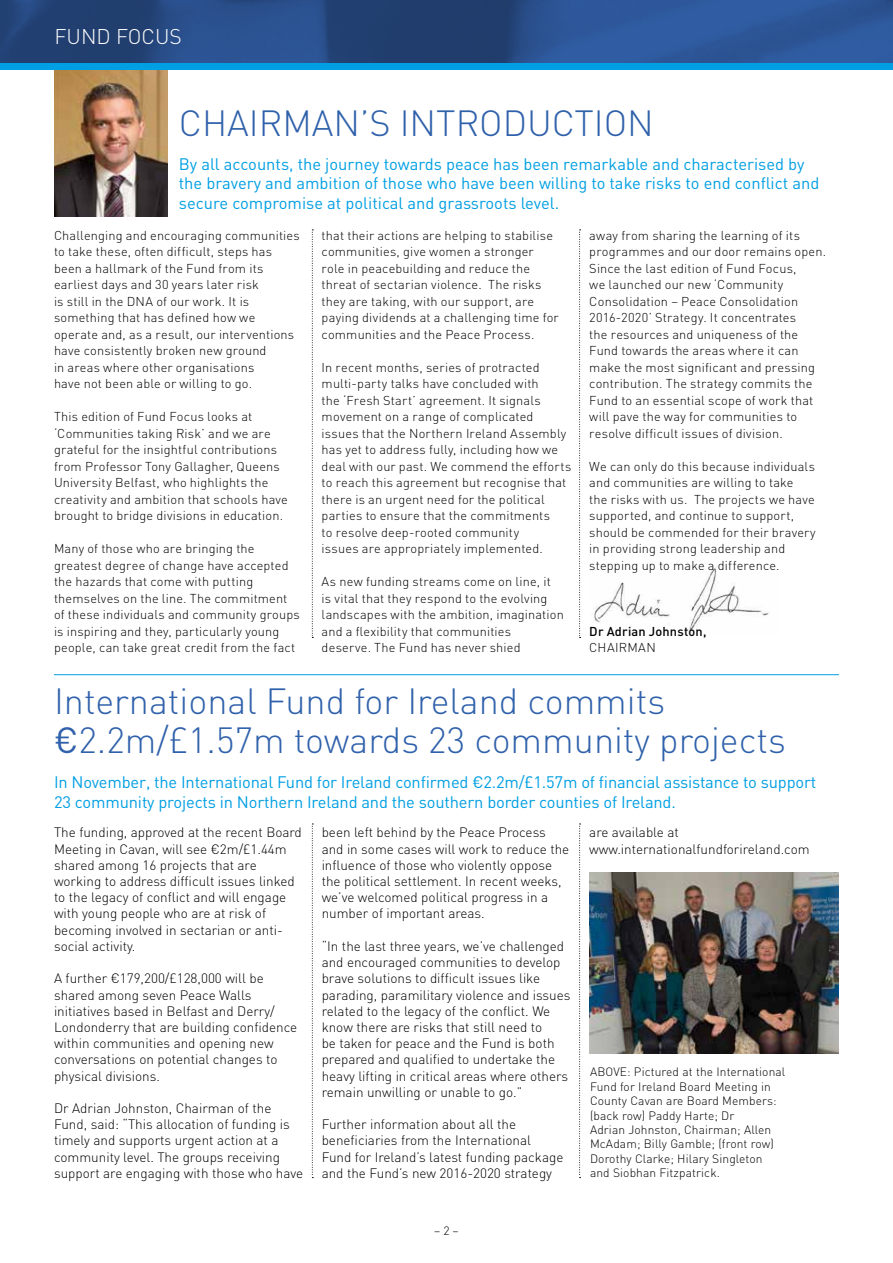
<style>
.page{position:relative;width:893px;height:1263px;background:#fff}
.page>*{position:absolute;margin:0;border:0;box-sizing:border-box;transform-origin:0 0}
.t1{font:300 36px/39px "DIN";color:#3061ab}
.t2{font:300 21px "DIN";color:#fff}
.t3{font:16.5px/19.8px "DIN";letter-spacing:-.01em;color:#009fe3}
.t4{font:300 13.5px/16.2px "DIN";color:#000}
.t5{font:300 12.75px/16.5px "DIN";letter-spacing:.015em;color:#000}
.t6{font:500 12.75px "DIN";letter-spacing:.015em;color:#000}
.t7{font:300 12.75px "DIN";letter-spacing:.04em;color:#000}
.t8{font:300 12px/14.4px "DIN";letter-spacing:.01em;color:#000}
.s1{font-family:"DIN Euro";font-weight:400}
.s2{font-family:"DIN Euro"}
</style>
<div class="page">
<img style="left:592px;top:565px;width:177px;height:67px">
<img style="left:54px;top:70px;width:114px;height:146px">
<img style="left:0;top:0;width:893px;height:64px">
<div style="left:0;top:64px;width:893px;height:6px;background:#009fe3"></div>
<svg style="left:312px;top:230px;width:1px;height:408px"></svg>
<svg style="left:312px;top:824px;width:1px;height:354px"></svg>
<svg style="left:579px;top:230px;width:2px;height:408px"></svg>
<svg style="left:579px;top:824px;width:2px;height:354px"></svg>
<hr style="left:54px;top:674px;width:785px;height:1px;background:#009fe3">
<img style="left:589px;top:873px;width:250px;height:180px">
<h2 class="t2" style="left:55px;top:24px;width:129px">FUND FOCUS</h2>
<h1 class="t1" style="left:179px;top:103px;width:476px">CHAIRMAN’S INTRODUCTION</h1>
<p class="t3" style="left:179px;top:153px;width:642px">By all accounts, the journey towards peace has been remarkable and characterised by the bravery and ambition of those who have been willing to take risks to end conflict and secure compromise at political and grassroots level.</p>
<p class="t5" style="left:54px;top:227px;width:247px">Challenging and encouraging communities to take these, often difficult, steps has been a hallmark of the Fund from its earliest days and 30 years later risk<br>is still in the DNA of our work. It is something that has defined how we operate and, as a result, our interventions have consistently broken new ground<br>in areas where other organisations<br>have not been able or willing to go.</p>
<p class="t5" style="left:54px;top:408px;width:235px">This edition of Fund Focus looks at ‘Communities taking Risk’ and we are grateful for the insightful contributions from Professor Tony Gallagher, Queens University Belfast, who highlights the creativity and ambition that schools have brought to bridge divisions in education.</p>
<p class="t5" style="left:54px;top:540px;width:247px">Many of those who are bringing the greatest degree of change have accepted the hazards that come with putting themselves on the line. The commitment of these individuals and community groups is inspiring and they, particularly young people, can take great credit from the fact</p>
<p class="t5" style="left:322px;top:227px;width:239px">that their actions are helping to stabilise communities, give women a stronger role in peacebuilding and reduce the threat of sectarian violence. The risks they are taking, with our support, are paying dividends at a challenging time for communities and the Peace Process.</p>
<p class="t5" style="left:322px;top:359px;width:251px">In recent months, series of protracted multi-party talks have concluded with<br>the ‘Fresh Start’ agreement. It signals movement on a range of complicated issues that the Northern Ireland Assembly has yet to address fully, including how we deal with our past. We commend the efforts to reach this agreement but recognise that there is an urgent need for the political parties to ensure that the commitments<br>to resolve deep-rooted community<br>issues are appropriately implemented.</p>
<p class="t5" style="left:322px;top:573px;width:244px">As new funding streams come on line, it<br>is vital that they respond to the evolving landscapes with the ambition, imagination and a flexibility that communities<br>deserve. The Fund has never shied</p>
<p class="t5" style="left:589px;top:227px;width:238px">away from sharing the learning of its programmes and our door remains open.<br>Since the last edition of Fund Focus,<br>we launched our new ‘Community Consolidation – Peace Consolidation 2016-2020’ Strategy. It concentrates<br>the resources and uniqueness of the Fund towards the areas where it can make the most significant and pressing contribution. The strategy commits the Fund to an essential scope of work that will pave the way for communities to resolve difficult issues of division.</p>
<p class="t5" style="left:589px;top:458px;width:228px">We can only do this because individuals and communities are willing to take<br>the risks with us. The projects we have supported, and continue to support, should be commended for their bravery in providing strong leadership and stepping up to make a difference.</p>
<p class="t6" style="left:589px;top:623px;width:119px">Dr Adrian Johnston,</p>
<p class="t7" style="left:589px;top:640px;width:68px">CHAIRMAN</p>
<h1 class="t1" style="left:54px;top:681px;width:733px">International Fund for Ireland commits<br><span class="s1">2</span>2.2m/£1.57m towards 23 community projects</h1>
<p class="t3" style="left:54px;top:772px;width:764px">In November, the International Fund for Ireland confirmed <span class="s2">2</span>2.2m/£1.57m of financial assistance to support<br>23 community projects in Northern Ireland and the southern border counties of Ireland.</p>
<p class="t4" style="left:54px;top:824px;width:249px">The funding, approved at the recent Board Meeting in Cavan, will see <span class="s1">1</span>2m/£1.44m shared among 16 projects that are working to address difficult issues linked to the legacy of conflict and will engage with young people who are at risk of becoming involved in sectarian or anti&shy;social activity.</p>
<p class="t4" style="left:54px;top:970px;width:245px">A further <span class="s1">1</span>179,200/£128,000 will be shared among seven Peace Walls initiatives based in Belfast and Derry/ Londonderry that are building confidence within communities and opening new conversations on potential changes to physical divisions.</p>
<p class="t4" style="left:54px;top:1100px;width:251px">Dr Adrian Johnston, Chairman of the Fund, said: “This allocation of funding is timely and supports urgent action at a community level. The groups receiving support are engaging with those who have</p>
<p class="t4" style="left:322px;top:824px;width:249px">been left behind by the Peace Process and in some cases will work to reduce the influence of those who violently oppose the political settlement. In recent weeks, we’ve welcomed political progress in a number of important areas.</p>
<p class="t4" style="left:322px;top:938px;width:250px">“In the last three years, we’ve challenged and encouraged communities to develop brave solutions to difficult issues like parading, paramilitary violence and issues related to the legacy of the conflict. We know there are risks that still need to<br>be taken for peace and the Fund is both prepared and qualified to undertake the heavy lifting in critical areas where others remain unwilling or unable to go.”</p>
<p class="t4" style="left:322px;top:1116px;width:243px">Further information about all the beneficiaries from the International Fund for Ireland’s latest funding package and the Fund’s new 2016-2020 strategy</p>
<p class="t4" style="left:589px;top:824px;width:222px">are available at www.internationalfundforireland.com</p>
<p class="t8" style="left:590px;top:1065px;width:197px">ABOVE: Pictured at the International<br>Fund for Ireland Board Meeting in<br>County Cavan are Board Members: (back row) Paddy Harte; Dr<br>Adrian Johnston, Chairman; Allen<br>McAdam; Billy Gamble; (front row)<br>Dorothy Clarke; Hilary Singleton<br>and Siobhan Fitzpatrick.</p>
<p class="t8" style="left:434px;top:1223px;width:26px">– 2 –</p>
</div>
